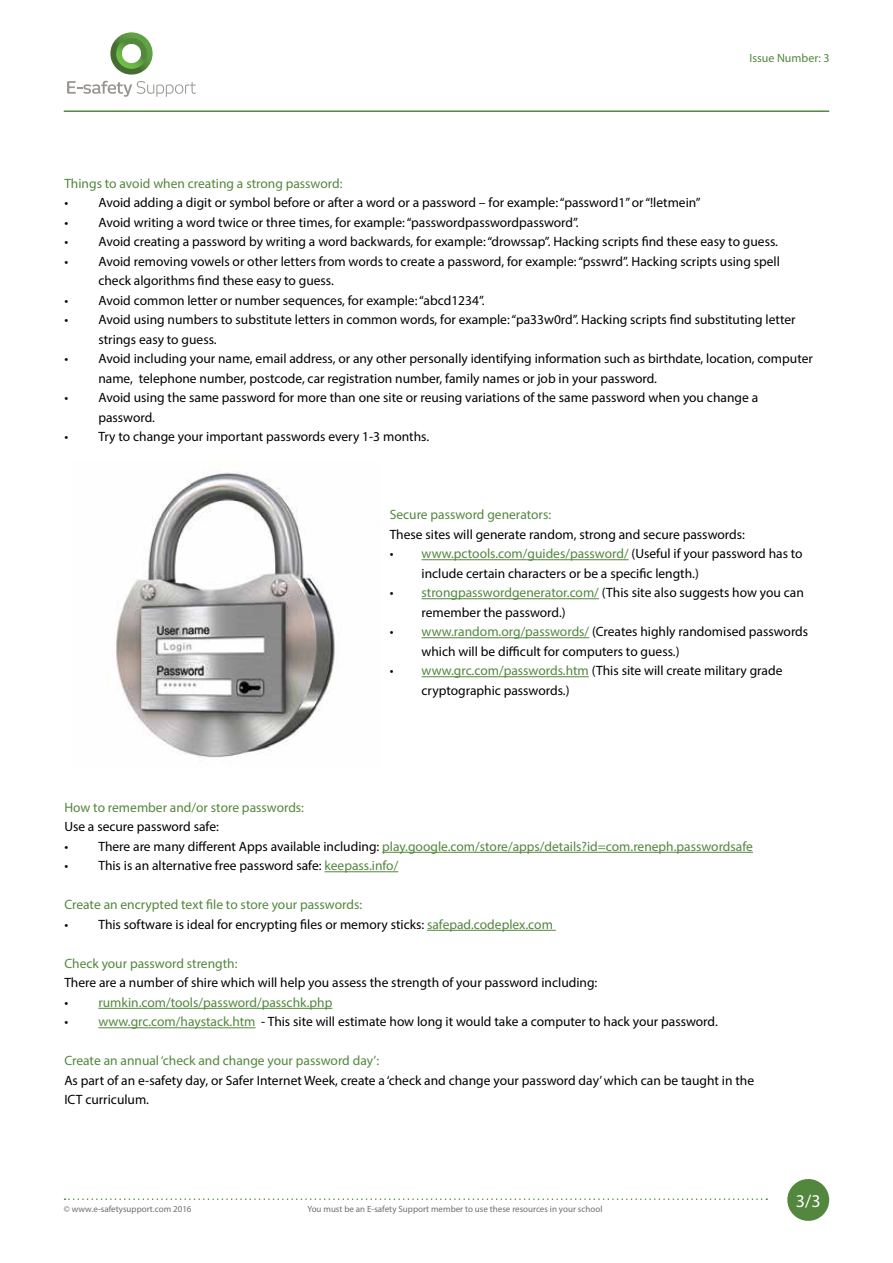
<style>
.page{position:relative;width:893px;height:1263px;background:#fff}
.page>*{position:absolute;margin:0;border:0;box-sizing:border-box;transform-origin:0 0}
.t1{font:18px "Myriad Pro";color:#fff}
.t2{font:13.5px/19.5px "Myriad Pro";color:#000}
.t3{font:13.5px "Myriad Pro";color:#52873d}
.t4{font:12px "Myriad Pro";color:#52873d}
.t5{font:9px "Myriad Pro";color:#6d6e71}
.s1{color:#52873d}
.s2{color:#000}
</style>
<div class="page">
<svg style="left:67px;top:32px;width:129px;height:65px"></svg>
<hr style="left:64px;top:110px;width:765px;height:2px;background:#52873d">
<div style="left:787px;top:1179px;width:42px;height:42px;background:#52873d;border-radius:50%"></div>
<svg style="left:65px;top:1198px;width:702px;height:2px"></svg>
<hr style="left:422px;top:559px;width:207px;height:1px;background:#52873d">
<hr style="left:422px;top:598px;width:177px;height:1px;background:#52873d">
<hr style="left:422px;top:637px;width:167px;height:1px;background:#52873d">
<hr style="left:422px;top:676px;width:167px;height:1px;background:#52873d">
<hr style="left:382px;top:852px;width:371px;height:1px;background:#52873d">
<hr style="left:324px;top:871px;width:74px;height:1px;background:#52873d">
<hr style="left:427px;top:930px;width:129px;height:1px;background:#52873d">
<hr style="left:98px;top:1008px;width:234px;height:1px;background:#52873d">
<hr style="left:98px;top:1027px;width:158px;height:1px;background:#52873d">
<img style="left:116px;top:471px;width:219px;height:287px">
<p class="t4" style="left:749px;top:51px;width:82px">Issue Number: 3</p>
<p class="t3" style="left:64px;top:175px;width:280px">Things to avoid when creating a strong password:</p>
<p class="t2" style="left:64px;top:193px;width:638px">• Avoid adding a digit or symbol before or after a word or a password – for example: “password1” or “!letmein”</p>
<p class="t2" style="left:64px;top:212px;width:516px">• Avoid writing a word twice or three times, for example: “passwordpasswordpassword”.</p>
<p class="t2" style="left:64px;top:232px;width:715px">• Avoid creating a password by writing a word backwards, for example: “drowssap”. Hacking scripts find these easy to guess.</p>
<p class="t2" style="left:98px;top:251px;width:683px;text-indent:-34px">• Avoid removing vowels or other letters from words to create a password, for example: “psswrd”. Hacking scripts using spell check algorithms find these easy to guess.</p>
<p class="t2" style="left:64px;top:290px;width:422px">• Avoid common letter or number sequences, for example: “abcd1234”.</p>
<p class="t2" style="left:98px;top:310px;width:699px;text-indent:-34px">• Avoid using numbers to substitute letters in common words, for example: “pa33w0rd”. Hacking scripts find substituting letter strings easy to guess.</p>
<p class="t2" style="left:98px;top:349px;width:716px;text-indent:-34px">• Avoid including your name, email address, or any other personally identifying information such as birthdate, location, computer name, telephone number, postcode, car registration number, family names or job in your password.</p>
<p class="t2" style="left:98px;top:388px;width:661px;text-indent:-34px">• Avoid using the same password for more than one site or reusing variations of the same password when you change a password.</p>
<p class="t2" style="left:64px;top:427px;width:366px">• Try to change your important passwords every 1-3 months.</p>
<p class="t3" style="left:390px;top:506px;width:163px">Secure password generators:</p>
<p class="t2" style="left:390px;top:524px;width:357px">These sites will generate random, strong and secure passwords:</p>
<p class="t2" style="left:422px;top:544px;width:383px;text-indent:-32px">• <span class="s1">www.pctools.com/guides/password/</span> (Useful if your password has to include certain characters or be a specific length.)</p>
<p class="t2" style="left:422px;top:583px;width:384px;text-indent:-32px">• <span class="s1">strongpasswordgenerator.com/</span> (This site also suggests how you can remember the password.)</p>
<p class="t2" style="left:422px;top:622px;width:388px;text-indent:-32px">• <span class="s1">www.random.org/passwords/</span> (Creates highly randomised passwords which will be difficult for computers to guess.)</p>
<p class="t2" style="left:422px;top:661px;width:362px;text-indent:-32px">• <span class="s1">www.grc.com/passwords.htm</span> (This site will create military grade cryptographic passwords.)</p>
<p class="t3" style="left:64px;top:799px;width:241px">How to remember and/or store passwords:</p>
<p class="t2" style="left:64px;top:817px;width:156px">Use a secure password safe:</p>
<p class="t3" style="left:64px;top:838px;width:690px"><span class="s2">• There are many different Apps available including:</span> play.google.com/store/apps/details?id=com.reneph.passwordsafe</p>
<p class="t2" style="left:64px;top:856px;width:335px">• This is an alternative free password safe: <span class="s1">keepass.info/</span></p>
<p class="t3" style="left:64px;top:896px;width:299px">Create an encrypted text file to store your passwords:</p>
<p class="t2" style="left:64px;top:914px;width:490px">• This software is ideal for encrypting files or memory sticks: <span class="s1">safepad.codeplex.com</span></p>
<p class="t3" style="left:64px;top:955px;width:175px">Check your password strength:</p>
<p class="t2" style="left:64px;top:973px;width:534px">There are a number of shire which will help you assess the strength of your password including:</p>
<p class="t3" style="left:64px;top:994px;width:269px"><span class="s2">•</span> rumkin.com/tools/password/passchk.php</p>
<p class="t2" style="left:64px;top:1012px;width:655px">• <span class="s1">www.grc.com/haystack.htm</span> - This site will estimate how long it would take a computer to hack your password.</p>
<p class="t3" style="left:64px;top:1052px;width:316px">Create an annual ‘check and change your password day’:</p>
<p class="t2" style="left:64px;top:1070px;width:691px">As part of an e-safety day, or Safer Internet Week, create a ‘check and change your password day’ which can be taught in the<br>ICT curriculum.</p>
<p class="t5" style="left:64px;top:1203px;width:129px">© www.e-safetysupport.com 2016</p>
<p class="t5" style="left:307px;top:1203px;width:296px">You must be an E-safety Support member to use these resources in your school</p>
<h1 class="t1" style="left:796px;top:1190px;width:26px">3/3</h1>
</div>
